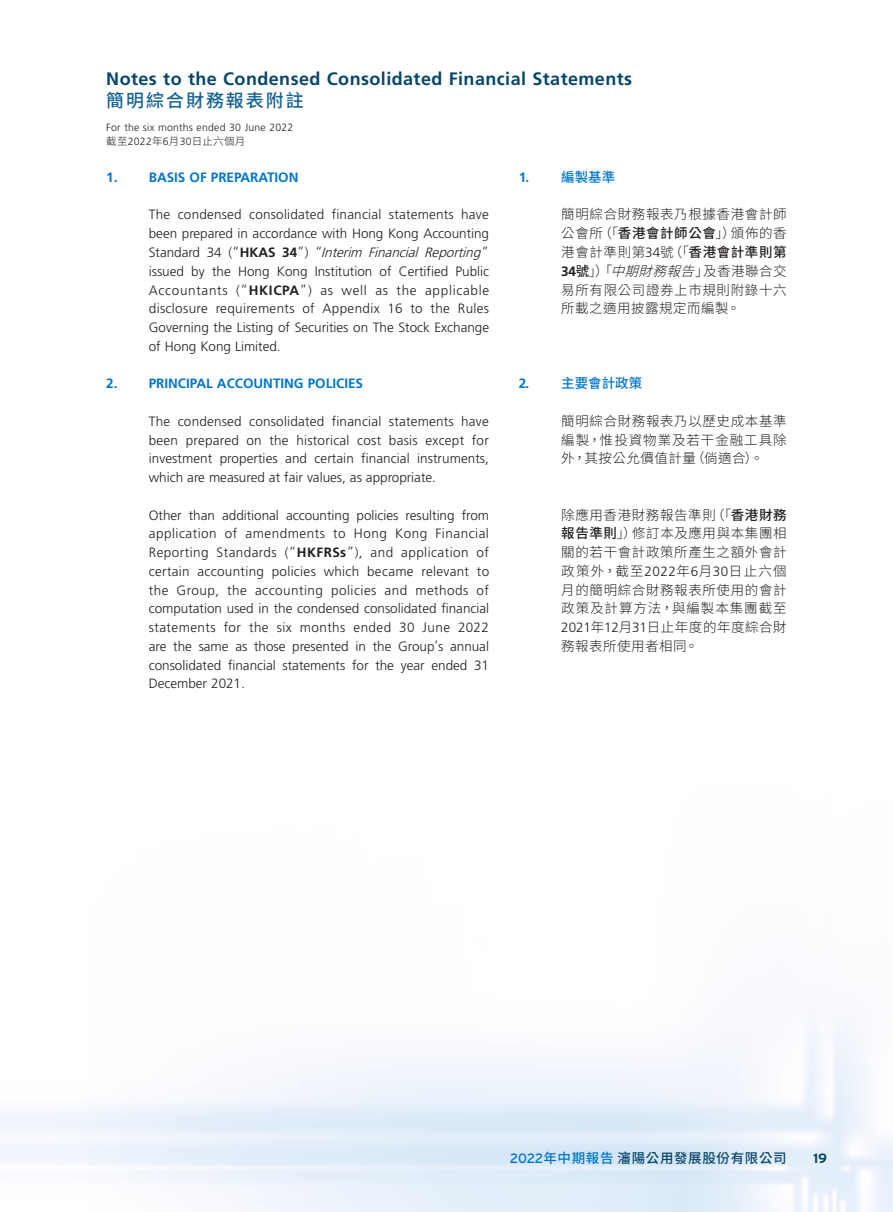
<style>
.page{position:relative;width:893px;height:1212px;background:#fff}
.page>*{position:absolute;margin:0;border:0;box-sizing:border-box;transform-origin:0 0}
.t1{font:700 18px "Frutiger LT Std";letter-spacing:.025em;color:#07466b}
.t2{font:500 18px "Source Han Sans TC";letter-spacing:.11em;color:#146290}
.Body_Text{font:300 13.5px/18.8px "Frutiger LT Std";color:#231f20;text-align:justify}
.C_Body_Text{font:300 13.5px/18.8px "Source Han Sans TC";letter-spacing:.045em;color:#231f20;text-align:justify}
.Heading_1{font:700 13.5px "Frutiger LT Std";color:#0076c9}
.t3{font:500 13.5px "Source Han Sans TC";letter-spacing:.05em;color:#07466b}
.C_Heading_1{font:500 13.5px "Source Han Sans TC";color:#0076c9}
.t4{font:700 13.5px "Interstate";color:#07466b}
.t5{font:300 10.5px "Frutiger LT Std";letter-spacing:.02em;color:#231f20}
.t6{font:300 10.5px "Source Han Sans TC";letter-spacing:.025em;color:#231f20}
.s1{font-family:"Frutiger LT Std"}
.s2{font-weight:700}
.s3{font-style:italic}
.s4{font-family:"Frutiger LT Std";font-weight:700}
.s5{font-weight:500}
.s6{font-family:"Interstate";font-weight:400;color:#0076c9}
.s7{color:#0076c9}
</style>
<div class="page">
<h1 class="t1" style="left:106px;top:68px;width:527px">Notes to the Condensed Consolidated Financial Statements</h1>
<h1 class="t2" style="left:106px;top:90px;width:199px">簡明綜合財務報表附註</h1>
<p class="t5" style="left:106px;top:121px;width:189px">For the six months ended 30 June 2022</p>
<p class="t6" style="left:106px;top:136px;width:140px">截至<span class="s1">2022</span>年<span class="s1">6</span>月<span class="s1">30</span>日止六個月</p>
<p class="Heading_1" style="left:106px;top:169px;width:194px">1. BASIS OF PREPARATION</p>
<p class="Body_Text" style="left:149px;top:206px;width:342px">The condensed consolidated financial statements have been prepared in accordance with Hong Kong Accounting S t a n d a r d 3 4 ( “ <span class="s2">H KA S 3 4</span> ” ) “ <span class="s3">Interim Financial Reporting</span>” issued by the Hong Kong Institution of Certified Public Accountants (“<span class="s2">HKICPA</span>”) as well as the applicable disclosure requirements of Appendix 16 to the Rules Governing the Listing of Securities on The Stock Exchange of Hong Kong Limited.</p>
<p class="Heading_1" style="left:106px;top:376px;width:258px">2. PRINCIPAL ACCOUNTING POLICIES</p>
<p class="Body_Text" style="left:149px;top:412px;width:342px">The condensed consolidated financial statements have been prepared on the historical cost basis except for investment properties and certain financial instruments, which are measured at fair values, as appropriate.</p>
<p class="Body_Text" style="left:149px;top:506px;width:342px">Other than additional accounting policies resulting from application of amendments to Hong Kong Financial Reporting Standards (“<span class="s2">HKFRSs</span>”), and application of certain accounting policies which became relevant to the Group, the accounting policies and methods of computation used in the condensed consolidated financial statements for the six months ended 30 June 2022 are the same as those presented in the Group’s annual consolidated financial statements for the year ended 31<br>December 2021.</p>
<p class="C_Heading_1" style="left:519px;top:169px;width:98px"><span class="s4">1.</span> 編製基準</p>
<p class="C_Body_Text" style="left:561px;top:205px;width:227px">簡明綜合財務報表乃根據香港會計師公會所（「<span class="s5">香港會計師公會</span>」）頒佈的香港會計準則第<span class="s1">34</span>號（「<span class="s5">香港會計準則第</span><span class="s4">34</span><span class="s5">號</span>」）「<span class="s3">中期財務報告</span>」及香港聯合交易所有限公司證券上市規則附錄十六所載之適用披露規定而編製。</p>
<p class="C_Heading_1" style="left:519px;top:376px;width:125px"><span class="s4">2.</span> 主要會計政策</p>
<p class="C_Body_Text" style="left:561px;top:412px;width:227px">簡明綜合財務報表乃以歷史成本基準編製，惟投資物業及若干金融工具除外，其按公允價值計量（倘適合）。</p>
<p class="C_Body_Text" style="left:561px;top:505px;width:227px">除應用香港財務報告準則（「<span class="s5">香港財務報告準則</span>」）修訂本及應用與本集團相關的若干會計政策所產生之額外會計政策外，截至<span class="s1">2022</span>年<span class="s1">6</span>月<span class="s1">30</span>日止六個月的簡明綜合財務報表所使用的會計政策及計算方法，與編製本集團截至<span class="s1">2021</span>年<span class="s1">12</span>月<span class="s1">31</span>日止年度的年度綜合財務報表所使用者相同。</p>
<p class="t3" style="left:510px;top:1150px;width:278px"><span class="s6">2022</span><span class="s7">年中期報告</span>瀋陽公用發展股份有限公司</p>
<p class="t4" style="left:813px;top:1150px;width:16px">19</p>
</div>
